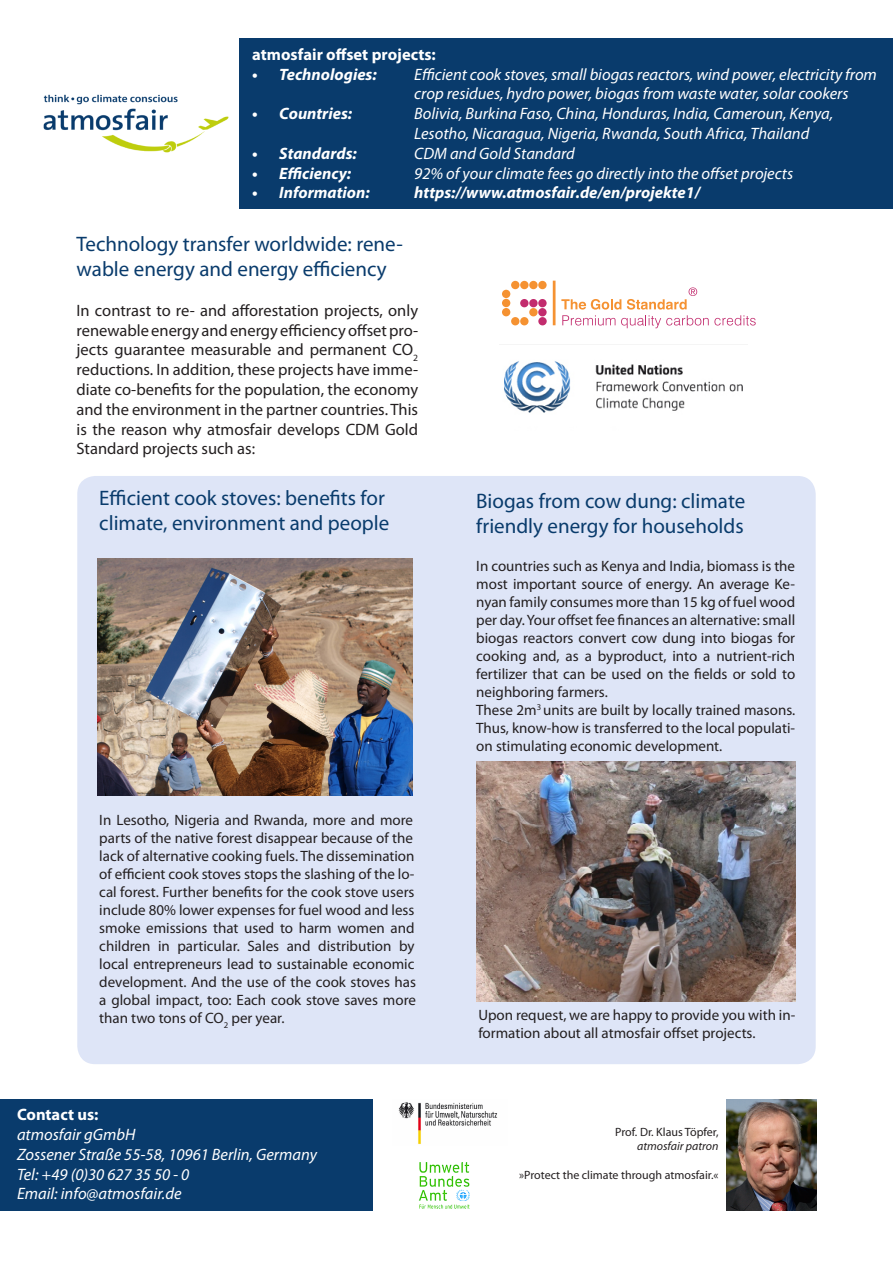
<style>
.page{position:relative;width:893px;height:1263px;background:#fff}
.page>*{position:absolute;margin:0;border:0;box-sizing:border-box;transform-origin:0 0}
.t1{font:21px/25.2px "Myriad Pro";color:#093b6c}
.t2{font:italic 16.5px/19.8px "Myriad Pro";color:#fff}
.t3{font:16.5px/19.8px "Myriad Pro";color:#231f20;text-align:justify}
.t4{font:italic 700 16.5px "Myriad Pro";color:#fff}
.t5{font:700 16.5px "Myriad Pro";color:#fff}
.t6{font:15px/18px "Myriad Pro";color:#231f20}
.Bildbeschreibung_rec{font:12px "Myriad Pro";color:#231f20}
.Bildbeschreibung_rec-2{font:italic 12px "Myriad Pro";color:#231f20}
</style>
<div class="page">
<div style="left:240px;top:39px;width:653px;height:170px;background:#093b6c"></div>
<div style="left:0;top:1099px;width:372px;height:112px;background:#093b6c"></div>
<div style="left:77px;top:476px;width:739px;height:588px;background:#dee5f7;border-radius:18px"></div>
<img style="left:476px;top:762px;width:319px;height:239px">
<hr style="left:553px;top:281px;width:2px;height:44px;background:#f59232">
<div style="left:511px;top:281px;width:8px;height:8px;background:#f59232;border-radius:50%"></div>
<div style="left:520px;top:281px;width:8px;height:8px;background:#f59232;border-radius:50%"></div>
<div style="left:511px;top:317px;width:8px;height:8px;background:#f59232;border-radius:50%"></div>
<div style="left:520px;top:317px;width:8px;height:8px;background:#f59232;border-radius:50%"></div>
<div style="left:529px;top:281px;width:9px;height:8px;background:#f59232;border-radius:50%"></div>
<div style="left:529px;top:308px;width:9px;height:8px;background:#f59232;border-radius:50%"></div>
<div style="left:502px;top:308px;width:8px;height:8px;background:#f59232;border-radius:50%"></div>
<div style="left:502px;top:299px;width:8px;height:8px;background:#f59232;border-radius:50%"></div>
<div style="left:502px;top:290px;width:8px;height:8px;background:#f59232;border-radius:50%"></div>
<div style="left:538px;top:281px;width:9px;height:8px;background:#f59232;border-radius:50%"></div>
<div style="left:538px;top:317px;width:9px;height:8px;background:#c22c6e;border-radius:50%"></div>
<div style="left:520px;top:299px;width:8px;height:8px;background:#c22c6e;border-radius:50%"></div>
<div style="left:529px;top:299px;width:9px;height:8px;background:#c22c6e;border-radius:50%"></div>
<div style="left:538px;top:299px;width:9px;height:8px;background:#c22c6e;border-radius:50%"></div>
<div style="left:538px;top:308px;width:9px;height:8px;background:#c22c6e;border-radius:50%"></div>
<svg style="left:561px;top:287px;width:195px;height:41px"></svg>
<img style="left:419px;top:1162px;width:51px;height:47px">
<img style="left:398px;top:1102px;width:100px;height:43px">
<img style="left:98px;top:559px;width:314px;height:236px">
<img style="left:504px;top:361px;width:239px;height:52px">
<img style="left:727px;top:1100px;width:90px;height:110px">
<img style="left:43px;top:94px;width:186px;height:59px">
<p class="t5" style="left:252px;top:43px;width:185px">atmosfair offset projects:</p>
<p class="t4" style="left:252px;top:63px;width:126px">• Technologies:</p>
<p class="t2" style="left:414px;top:64px;width:464px">Efficient cook stoves, small biogas reactors, wind power, electricity from crop residues, hydro power, biogas from waste water, solar cookers</p>
<p class="t4" style="left:252px;top:103px;width:101px">• Countries:</p>
<p class="t2" style="left:414px;top:103px;width:420px">Bolivia, Burkina Faso, China, Honduras, India, Cameroun, Kenya,<br>Lesotho, Nicaragua, Nigeria, Rwanda, South Africa, Thailand</p>
<p class="t4" style="left:252px;top:142px;width:106px">• Standards:</p>
<p class="t2" style="left:414px;top:143px;width:162px">CDM and Gold Standard</p>
<p class="t4" style="left:252px;top:162px;width:100px">• Efficiency:</p>
<p class="t2" style="left:414px;top:163px;width:380px">92% of your climate fees go directly into the offset projects</p>
<p class="t4" style="left:252px;top:182px;width:119px">• Information:</p>
<p class="t4" style="left:414px;top:182px;width:287px">https://www.atmosfair.de/en/projekte1/</p>
<p class="t1" style="left:77px;top:231px;width:328px">Technology transfer worldwide: rene&shy;wable energy and energy efficiency</p>
<p class="t3" style="left:77px;top:300px;width:343px">In contrast to re- and afforestation projects, only renewable energy and energy efficiency offset pro&shy;jects guarantee measurable and permanent CO<sub>2 </sub>reductions. In addition, these projects have imme&shy;diate co-benefits for the population, the economy and the environment in the partner countries. This is the reason why atmosfair develops CDM Gold Standard projects such as:</p>
<p class="t1" style="left:99px;top:485px;width:291px">Efficient cook stoves: benefits for climate, environment and people</p>
<p class="t6" style="left:99px;top:811px;width:318px">In Lesotho, Nigeria and Rwanda, more and more parts of the native forest disappear because of the lack of alternative cooking fuels. The dissemination of efficient cook stoves stops the slashing of the lo&shy;cal forest. Further benefits for the cook stove users include 80% lower expenses for fuel wood and less smoke emissions that used to harm women and children in particular. Sales and distribution by local entrepreneurs lead to sustainable economic development. And the use of the cook stoves has a global impact, too: Each cook stove saves more than two tons of CO<sub>2</sub> per year.</p>
<p class="t5" style="left:17px;top:1104px;width:83px">Contact us:</p>
<p class="t2" style="left:17px;top:1124px;width:120px">atmosfair gGmbH</p>
<p class="t2" style="left:17px;top:1144px;width:302px">Zossener Straße 55-58, 10961 Berlin, Germany</p>
<p class="t2" style="left:17px;top:1164px;width:174px">Tel: +49 (0)30 627 35 50 - 0</p>
<p class="t2" style="left:17px;top:1184px;width:166px">Email: info@atmosfair.de</p>
<p class="t1" style="left:476px;top:488px;width:271px">Biogas from cow dung: climate friendly energy for households</p>
<p class="t6" style="left:476px;top:556px;width:320px;text-align:justify">In countries such as Kenya and India, biomass is the most important source of energy. An average Ke&shy;nyan family consumes more than 15 kg of fuel wood per day. Your offset fee finances an alternative: small biogas reactors convert cow dung into biogas for cooking and, as a byproduct, into a nutrient-rich fertilizer that can be used on the fields or sold to neighboring farmers.</p>
<p class="t6" style="left:476px;top:700px;width:320px;text-align:justify">These 2m<sup>3</sup> units are built by locally trained masons.<br>Thus, know-how is transferred to the local populati&shy;on stimulating economic development.</p>
<p class="t6" style="left:478px;top:1006px;width:318px">Upon request, we are happy to provide you with in&shy;formation about all atmosfair offset projects.</p>
<p class="Bildbeschreibung_rec" style="left:615px;top:1124px;width:105px">Prof. Dr. Klaus Töpfer,</p>
<p class="Bildbeschreibung_rec-2" style="left:637px;top:1138px;width:83px">atmosfair patron</p>
<p class="Bildbeschreibung_rec" style="left:519px;top:1167px;width:201px">»Protect the climate through atmosfair.«</p>
</div>
